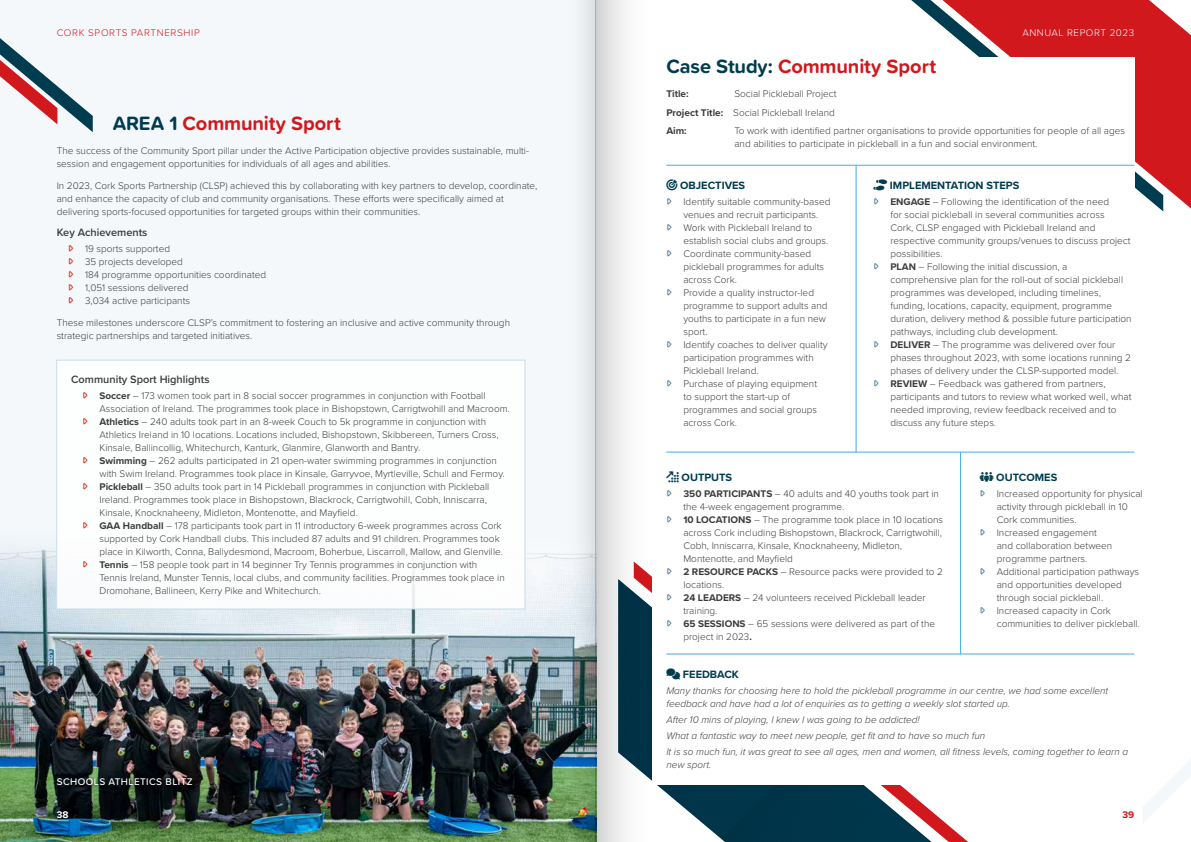
<style>
.page{position:relative;width:1191px;height:842px;background:#fff}
.page>*{position:absolute;margin:0;border:0;box-sizing:border-box;transform-origin:0 0}
.t1{font:700 20px "Proxima Soft";letter-spacing:-.005em;color:#d0181d}
.t2{font:700 11px "Proxima Nova";color:#003c50}
.t3{font:600 11px "Proxima Nova";color:#3c3c3b}
.t4{font:300 10px/13px "Proxima Nova";color:#3c3c3b}
.t5{font:italic 300 10px/15.8px "Proxima Nova";color:#3c3c3b}
.t6{font:300 10px "Proxima Soft";letter-spacing:.065em;color:#d0181d}
.t7{font:500 10px "Proxima Soft";letter-spacing:.04em;color:#fff}
.t8{font:300 10px "Proxima Soft";letter-spacing:.05em;color:#fff}
.t9{font:700 10px "Proxima Nova";color:#3c3c3b}
.t10{font:700 10px "Proxima Soft";color:#d0181d}
.t11{font:700 10px "Proxima Soft";color:#fff}
.s1{color:#003c50}
.s2{font-weight:700}
</style>
<div class="page">
<svg style="left:657px;top:785px;width:311px;height:57px;fill:#00364a"></svg>
<svg style="left:911px;top:0;width:280px;height:212px;fill:#d0181d"></svg>
<div style="left:652px;top:57px;width:482px;height:727px;background:#fff"></div>
<svg style="left:1143px;top:759px;width:48px;height:64px"></svg>
<div style="left:0;top:0;width:596px;height:842px;background:#f4f8fb"></div>
<hr style="left:666px;top:452px;width:468px;height:1px;background:#41ace2">
<hr style="left:666px;top:654px;width:468px;height:1px;background:#41ace2">
<hr style="left:856px;top:165px;width:1px;height:287px;background:#41ace2">
<hr style="left:960px;top:452px;width:1px;height:202px;background:#41ace2">
<hr style="left:666px;top:165px;width:468px;height:1px;background:#41ace2">
<img style="left:0;top:530px;width:565px;height:312px">
<div style="left:57px;top:360px;width:468px;height:249px;background:#fff"></div>
<div style="left:56px;top:360px;width:469px;height:249px;border:1px solid #c5dcea"></div>
<svg style="left:0;top:38px;width:93px;height:94px"></svg>
<div style="left:55px;top:775px;width:144px;height:16px;background:#000;opacity:.9"></div>
<svg style="left:595px;top:0;width:57px;height:842px"></svg>
<svg style="left:565px;top:0;width:30px;height:842px"></svg>
<p class="t6" style="left:57px;top:25px;width:145px">CORK SPORTS PARTNERSHIP</p>
<h1 class="t1" style="left:113px;top:108px;width:229px"><span class="s1">AREA 1</span> Community Sport</h1>
<p class="t4" style="left:57px;top:144px;width:474px">The success of the Community Sport pillar under the Active Participation objective provides sustainable, multi&shy;session and engagement opportunities for individuals of all ages and abilities.</p>
<p class="t4" style="left:57px;top:178px;width:482px">In 2023, Cork Sports Partnership (CLSP) achieved this by collaborating with key partners to develop, coordinate, and enhance the capacity of club and community organisations. These efforts were specifically aimed at delivering sports-focused opportunities for targeted groups within their communities.</p>
<p class="t3" style="left:57px;top:224px;width:92px">Key Achievements</p>
<p class="t4" style="left:85px;top:242px;width:183px">19 sports supported<br>35 projects developed<br>184 programme opportunities coordinated<br>1,051 sessions delivered<br>3,034 active participants</p>
<p class="t4" style="left:57px;top:315px;width:455px">These milestones underscore CLSP’s commitment to fostering an inclusive and active community through strategic partnerships and targeted initiatives.</p>
<p class="t3" style="left:71px;top:371px;width:140px">Community Sport Highlights</p>
<p class="t4" style="left:99px;top:389px;width:412px"><span class="s2">Soccer</span> – 173 women took part in 8 social soccer programmes in conjunction with Football Association of Ireland. The programmes took place in Bishopstown, Carrigtwohill and Macroom.<br><span class="s2">Athletics</span> – 240 adults took part in an 8-week Couch to 5k programme in conjunction with Athletics Ireland in 10 locations. Locations included, Bishopstown, Skibbereen, Turners Cross, Kinsale, Ballincollig, Whitechurch, Kanturk, Glanmire, Glanworth and Bantry.<br><span class="s2">Swimming</span> – 262 adults participated in 21 open-water swimming programmes in conjunction with Swim Ireland. Programmes took place in Kinsale, Garryvoe, Myrtleville, Schull and Fermoy.<br><span class="s2">Pickleball</span> – 350 adults took part in 14 Pickleball programmes in conjunction with Pickleball Ireland. Programmes took place in Bishopstown, Blackrock, Carrigtwohill, Cobh, Inniscarra, Kinsale, Knocknaheeny, Midleton, Montenotte, and Mayfield.<br><span class="s2">GAA Handball</span> – 178 participants took part in 11 introductory 6-week programmes across Cork supported by Cork Handball clubs. This included 87 adults and 91 children. Programmes took place in Kilworth, Conna, Ballydesmond, Macroom, Boherbue, Liscarroll, Mallow, and Glenville.<br><span class="s2">Tennis</span> – 158 people took part in 14 beginner Try Tennis programmes in conjunction with<br>Tennis Ireland, Munster Tennis, local clubs, and community facilities. Programmes took place in Dromohane, Ballineen, Kerry Pike and Whitechurch.</p>
<p class="t7" style="left:57px;top:774px;width:138px">SCHOOLS ATHLETICS BLITZ</p>
<p class="t11" style="left:57px;top:807px;width:13px">38</p>
<p class="t8" style="left:1022px;top:25px;width:113px">ANNUAL REPORT 2023</p>
<h1 class="t1" style="left:666px;top:51px;width:271px"><span class="s1">Case Study:</span> Community Sport</h1>
<p class="t9" style="left:666px;top:86px;width:24px">Title:</p>
<p class="t4" style="left:666px;top:84px;width:172px;line-height:18.7px;text-indent:68px">Social Pickleball Project<br><span class="s2">Project Title:</span> Social Pickleball Ireland<br><span class="s2">Aim:</span></p>
<p class="t4" style="left:734px;top:124px;width:392px">To work with identified partner organisations to provide opportunities for people of all ages and abilities to participate in pickleball in a fun and social environment.</p>
<p class="t2" style="left:666px;top:177px;width:80px">★ OBJECTIVES</p>
<p class="t4" style="left:683px;top:194px;width:148px">Identify suitable community-based venues and recruit participants.<br>Work with Pickleball Ireland to establish social clubs and groups.<br>Coordinate community-based pickleball programmes for adults across Cork.<br>Provide a quality instructor-led programme to support adults and youths to participate in a fun new sport.<br>Identify coaches to deliver quality participation programmes with<br>Pickleball Ireland.<br>Purchase of playing equipment<br>to support the start-up of programmes and social groups across Cork.</p>
<p class="t2" style="left:890px;top:177px;width:131px">IMPLEMENTATION STEPS</p>
<p class="t4" style="left:890px;top:194px;width:243px"><span class="s2">ENGAGE</span> – Following the identification of the need<br>for social pickleball in several communities across<br>Cork, CLSP engaged with Pickleball Ireland and respective community groups/venues to discuss project possibilities.<br><span class="s2">PLAN</span> – Following the initial discussion, a comprehensive plan for the roll-out of social pickleball programmes was developed, including timelines, funding, locations, capacity, equipment, programme duration, delivery method &amp; possible future participation pathways, including club development.<br><span class="s2">DELIVER</span> – The programme was delivered over four phases throughout 2023, with some locations running 2 phases of delivery under the CLSP-supported model.<br><span class="s2">REVIEW</span> – Feedback was gathered from partners, participants and tutors to review what worked well, what needed improving, review feedback received and to discuss any future steps.</p>
<p class="t2" style="left:681px;top:469px;width:52px">OUTPUTS</p>
<p class="t4" style="left:683px;top:487px;width:261px"><span class="s2">350 PARTICIPANTS</span> – 40 adults and 40 youths took part in the 4-week engagement programme.<br><span class="s2">10 LOCATIONS</span> – The programme took place in 10 locations across Cork including Bishopstown, Blackrock, Carrigtwohill, Cobh, Inniscarra, Kinsale, Knocknaheeny, Midleton, Montenotte, and Mayfield<br><span class="s2">2 RESOURCE PACKS</span> – Resource packs were provided to 2 locations.<br><span class="s2">24 LEADERS</span> – 24 volunteers received Pickleball leader training.<br><span class="s2">65 SESSIONS</span> – 65 sessions were delivered as part of the project in 2023<span class="s2">.</span></p>
<p class="t2" style="left:996px;top:469px;width:62px">OUTCOMES</p>
<p class="t4" style="left:996px;top:487px;width:147px">Increased opportunity for physical activity through pickleball in 10<br>Cork communities.<br>Increased engagement<br>and collaboration between programme partners.<br>Additional participation pathways and opportunities developed through social pickleball.<br>Increased capacity in Cork communities to deliver pickleball.</p>
<p class="t2" style="left:683px;top:666px;width:57px">FEEDBACK</p>
<p class="t5" style="left:666px;top:684px;width:443px;line-height:13px">Many thanks for choosing here to hold the pickleball programme in our centre, we had some excellent feedback and have had a lot of enquiries as to getting a weekly slot started up.</p>
<p class="t5" style="left:666px;top:711px;width:463px">After 10 mins of playing, I knew I was going to be addicted!<br>What a fantastic way to meet new people, get fit and to have so much fun<br>It is so much fun, it was great to see all ages, men and women, all fitness levels, coming together to learn a</p>
<p class="t5" style="left:666px;top:756px;width:46px">new sport.</p>
<p class="t10" style="left:1122px;top:807px;width:13px">39</p>
</div>
